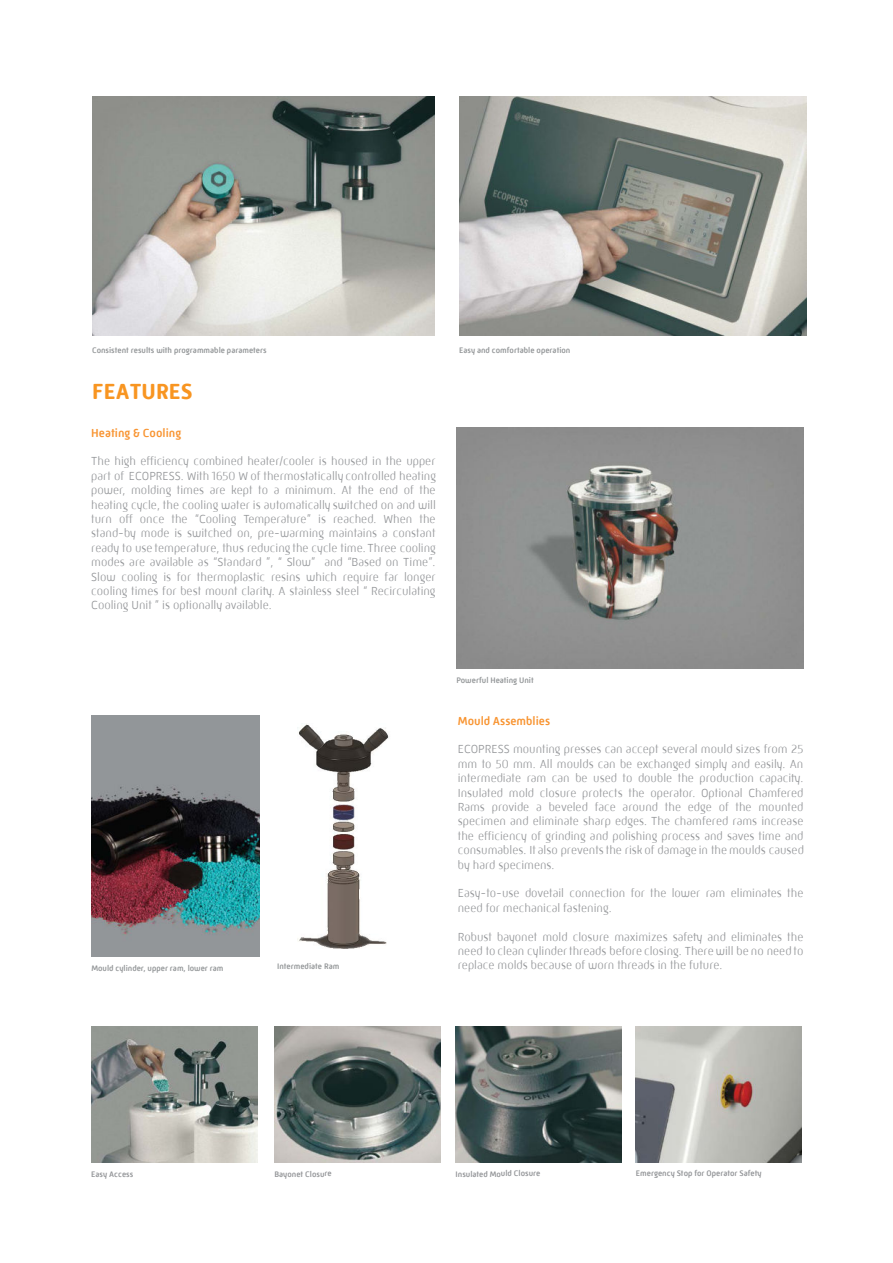
<style>
.page{position:relative;width:893px;height:1263px;background:#fff}
.page>*{position:absolute;margin:0;border:0;box-sizing:border-box;transform-origin:0 0}
.t1{font:700 22.5px "Mic 32 New Rounded W00";color:#f89521}
.t2{font:300 12px/14.4px "Mic 32 New Rounded W00";color:#939598;text-align:justify}
.t3{font:500 12px "Mic 32 New Rounded W00";color:#f89431}
.t4{font:500 8.25px "Mic 32 New Rounded W00";color:#939698}
.t5{font:500 8.25px "Mic 32 New Rounded W00";color:#939598}
</style>
<div class="page">
<img style="left:459px;top:96px;width:347px;height:239px">
<img style="left:92px;top:96px;width:343px;height:239px">
<img style="left:456px;top:427px;width:347px;height:241px">
<img style="left:91px;top:715px;width:168px;height:241px">
<img style="left:274px;top:1026px;width:166px;height:136px">
<img style="left:456px;top:1026px;width:165px;height:136px">
<img style="left:636px;top:1026px;width:166px;height:85px">
<img style="left:636px;top:1111px;width:166px;height:51px">
<img style="left:91px;top:1026px;width:166px;height:136px">
<img style="left:299px;top:724px;width:90px;height:224px">
<p class="t4" style="left:92px;top:346px;width:176px">Consistent results with programmable parameters</p>
<p class="t4" style="left:459px;top:346px;width:113px">Easy and comfortable operation</p>
<h1 class="t1" style="left:92px;top:378px;width:102px">FEATURES</h1>
<p class="t3" style="left:91px;top:426px;width:91px">Heating &amp; Cooling</p>
<p class="t2" style="left:91px;top:454px;width:346px">The high efficiency combined heater/cooler is housed in the upper part of ECOPRESS. With 1650 W of thermostatically controlled heating power, molding times are kept to a minimum. At the end of the heating cycle, the cooling water is automatically switched on and will turn off once the “Cooling Temperature” is reached. When the stand-by mode is switched on, pre-warming maintains a constant ready to use temperature, thus reducing the cycle time. Three cooling modes are available as “Standard ”, “ Slow” and “Based on Time”.<br>Slow cooling is for thermoplastic resins which require far longer cooling times for best mount clarity. A stainless steel “ Recirculating Cooling Unit ” is optionally available.</p>
<p class="t4" style="left:91px;top:963px;width:134px">Mould cylinder, upper ram, lower ram</p>
<p class="t4" style="left:277px;top:961px;width:64px">Intermediate Ram</p>
<p class="t4" style="left:456px;top:676px;width:79px">Powerful Heating Unit</p>
<p class="t3" style="left:458px;top:714px;width:94px">Mould Assemblies</p>
<p class="t2" style="left:458px;top:742px;width:348px">ECOPRESS mounting presses can accept several mould sizes from 25 mm to 50 mm. All moulds can be exchanged simply and easily. An intermediate ram can be used to double the production capacity.<br>Insulated mold closure protects the operator. Optional Chamfered Rams provide a beveled face around the edge of the mounted specimen and eliminate sharp edges. The chamfered rams increase the efficiency of grinding and polishing process and saves time and consumables. It also prevents the risk of damage in the moulds caused by hard specimens.</p>
<p class="t2" style="left:458px;top:886px;width:347px">Easy-to-use dovetail connection for the lower ram eliminates the need for mechanical fastening.</p>
<p class="t2" style="left:458px;top:929px;width:347px">Robust bayonet mold closure maximizes safety and eliminates the need to clean cylinder threads before closing. There will be no need to replace molds because of worn threads in the future.</p>
<p class="t5" style="left:91px;top:1169px;width:44px">Easy Access</p>
<p class="t5" style="left:275px;top:1169px;width:59px">Bayonet Closure</p>
<p class="t5" style="left:456px;top:1169px;width:86px">Insulated Mould Closure</p>
<p class="t5" style="left:636px;top:1168px;width:127px">Emergency Stop for Operator Safety</p>
</div>
